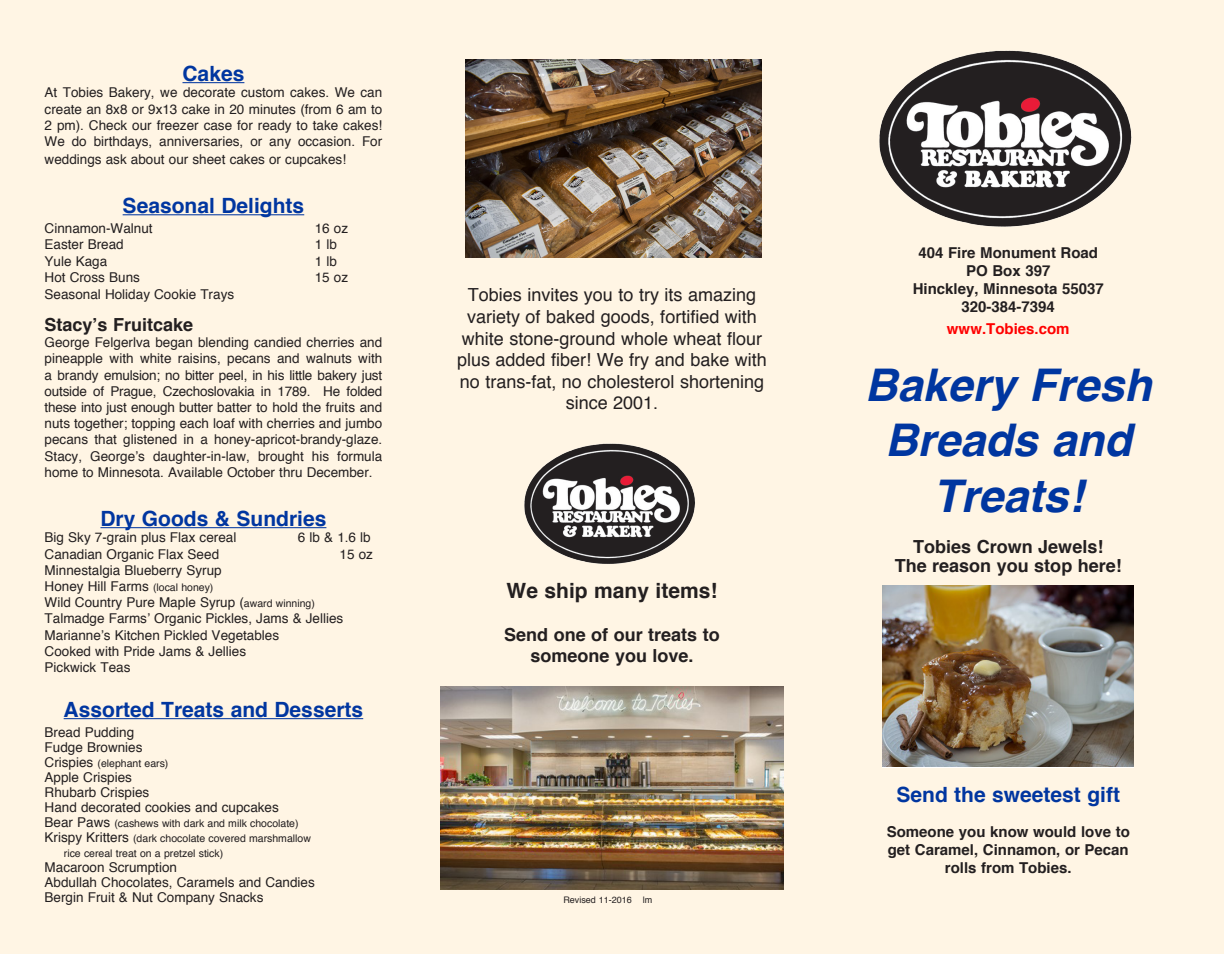
<style>
.page{position:relative;width:1224px;height:954px;background:#fff}
.page>*{position:absolute;margin:0;border:0;box-sizing:border-box;transform-origin:0 0}
.t1{font:italic 700 45px/55.5px "Helvetica";color:#0036a0;text-align:center}
.t2{font:700 21px "Helvetica";color:#0036a0}
.t3{font:700 21px "Helvetica";color:#231f20}
.t4{font:18px/21.6px "Helvetica";color:#231f20;text-align:center}
.t5{font:700 18px "Helvetica";color:#231f20}
.t6{font:700 15px "Helvetica";color:#231f20}
.t7{font:700 15px "Helvetica";color:#f00}
.t8{font:13.5px/16.2px "Helvetica";color:#231f20;text-align:justify}
.t9{font:10.5px "Helvetica";color:#231f20}
.t10{font:9px "Helvetica";color:#231f20}
.s1{font-size:10.5px}
.s2{font-size:13.5px}
</style>
<div class="page">
<div style="left:0;top:0;width:1223px;height:953px;background:#fff5e4"></div>
<hr style="left:182px;top:82px;width:62px;height:1px;background:#0036a0">
<hr style="left:123px;top:214px;width:181px;height:1px;background:#0036a0">
<hr style="left:100px;top:527px;width:226px;height:1px;background:#0036a0">
<hr style="left:64px;top:717px;width:299px;height:2px;background:#0036a0">
<img style="left:882px;top:585px;width:251px;height:181px">
<img style="left:441px;top:686px;width:342px;height:202px">
<img style="left:465px;top:59px;width:296px;height:198px">
<img style="left:524px;top:443px;width:171px;height:121px">
<img style="left:879px;top:50px;width:253px;height:177px">
<p class="t2" style="left:182px;top:57px;width:63px">Cakes</p>
<p class="t8" style="left:45px;top:85px;width:339px">At Tobies Bakery, we decorate custom cakes. We can create an 8x8 or 9x13 cake in 20 minutes (from 6 am to 2 pm). Check our freezer case for ready to take cakes!<br>We do birthdays, anniversaries, or any occasion. For</p>
<p class="t8" style="left:45px;top:151px;width:303px">weddings ask about our sheet cakes or cupcakes!</p>
<p class="t2" style="left:123px;top:189px;width:183px">Seasonal Delights</p>
<p class="t8" style="left:45px;top:220px;width:110px">Cinnamon-Walnut</p>
<p class="t8" style="left:315px;top:220px;width:35px">16 oz</p>
<p class="t8" style="left:45px;top:237px;width:81px">Easter Bread</p>
<p class="t8" style="left:315px;top:237px;width:24px">1 lb</p>
<p class="t8" style="left:45px;top:253px;width:64px">Yule Kaga</p>
<p class="t8" style="left:315px;top:253px;width:24px">1 lb</p>
<p class="t8" style="left:45px;top:270px;width:97px">Hot Cross Buns</p>
<p class="t8" style="left:315px;top:270px;width:35px">15 oz</p>
<p class="t8" style="left:45px;top:286px;width:191px">Seasonal Holiday Cookie Trays</p>
<p class="t5" style="left:45px;top:310px;width:150px">Stacy’s Fruitcake</p>
<p class="t8" style="left:45px;top:334px;width:339px">George Felgerlva began blending candied cherries and pineapple with white raisins, pecans and walnuts with a brandy emulsion; no bitter peel, in his little bakery just outside of Prague, Czechoslovakia in 1789. He folded these into just enough butter batter to hold the fruits and nuts together; topping each loaf with cherries and jumbo pecans that glistened in a honey-apricot-brandy-glaze.<br>Stacy, George’s daughter-in-law, brought his formula home to Minnesota. Available October thru December.</p>
<p class="t2" style="left:100px;top:501px;width:227px">Dry Goods &amp; Sundries</p>
<p class="t8" style="left:45px;top:529px;width:193px">Big Sky 7-grain plus Flax cereal</p>
<p class="t8" style="left:298px;top:529px;width:74px">6 lb &amp; 1.6 lb</p>
<p class="t8" style="left:45px;top:546px;width:176px">Canadian Organic Flax Seed</p>
<p class="t8" style="left:339px;top:546px;width:35px">15 oz</p>
<p class="t8" style="left:45px;top:562px;width:179px">Minnestalgia Blueberry Syrup</p>
<p class="t8" style="left:45px;top:578px;width:170px">Honey Hill Farms <span class="s1">(local honey)</span></p>
<p class="t8" style="left:45px;top:594px;width:272px">Wild Country Pure Maple Syrup (<span class="s1">award winning)</span></p>
<p class="t8" style="left:45px;top:610px;width:300px">Talmadge Farms’ Organic Pickles, Jams &amp; Jellies</p>
<p class="t8" style="left:45px;top:627px;width:236px">Marianne’s Kitchen Pickled Vegetables</p>
<p class="t8" style="left:45px;top:643px;width:203px">Cooked with Pride Jams &amp; Jellies</p>
<p class="t8" style="left:45px;top:659px;width:87px">Pickwick Teas</p>
<p class="t2" style="left:64px;top:692px;width:301px">Assorted Treats and Desserts</p>
<p class="t8" style="left:45px;top:723px;width:91px">Bread Pudding</p>
<p class="t8" style="left:45px;top:738px;width:99px">Fudge Brownies</p>
<p class="t9" style="left:45px;top:754px;width:125px"><span class="s2">Crispies</span> (elephant ears)</p>
<p class="t8" style="left:45px;top:768px;width:89px">Apple Crispies</p>
<p class="t8" style="left:45px;top:783px;width:106px">Rhubarb Crispies</p>
<p class="t8" style="left:45px;top:798px;width:236px">Hand decorated cookies and cupcakes</p>
<p class="t9" style="left:45px;top:814px;width:255px"><span class="s2">Bear Paws</span> (cashews with dark and milk chocolate)</p>
<p class="t9" style="left:45px;top:829px;width:268px"><span class="s2">Krispy Kritters</span> (dark chocolate covered marshmallow</p>
<p class="t9" style="left:64px;top:844px;width:161px">rice cereal treat on a pretzel stick)</p>
<p class="t8" style="left:45px;top:858px;width:134px">Macaroon Scrumption</p>
<p class="t8" style="left:45px;top:873px;width:272px">Abdullah Chocolates, Caramels and Candies</p>
<p class="t8" style="left:45px;top:888px;width:220px">Bergin Fruit &amp; Nut Company Snacks</p>
<p class="t4" style="left:467px;top:284px;width:290px">Tobies invites you to try its amazing</p>
<p class="t4" style="left:467px;top:306px;width:291px">variety of baked goods, fortified with</p>
<p class="t4" style="left:461px;top:328px;width:302px">white stone-ground whole wheat flour</p>
<p class="t4" style="left:457px;top:349px;width:311px">plus added fiber! We fry and bake with</p>
<p class="t4" style="left:459px;top:371px;width:306px">no trans-fat, no cholesterol shortening since 2001.</p>
<p class="t3" style="left:506px;top:573px;width:212px">We ship many items!</p>
<p class="t5" style="left:504px;top:619px;width:217px">Send one of our treats to</p>
<p class="t5" style="left:530px;top:641px;width:165px">someone you love.</p>
<p class="t10" style="left:563px;top:892px;width:90px">Revised 11-2016 lm</p>
<p class="t6" style="left:918px;top:241px;width:181px">404 Fire Monument Road</p>
<p class="t6" style="left:965px;top:259px;width:86px">PO Box 397</p>
<p class="t6" style="left:912px;top:277px;width:192px">Hinckley, Minnesota 55037</p>
<p class="t6" style="left:961px;top:295px;width:95px">320-384-7394</p>
<p class="t7" style="left:946px;top:316px;width:124px">www.Tobies.com</p>
<p class="t1" style="left:864px;top:357px;width:288px">Bakery Fresh</p>
<p class="t1" style="left:884px;top:412px;width:248px">Breads and<br>Treats!</p>
<p class="t5" style="left:913px;top:532px;width:192px">Tobies Crown Jewels!</p>
<p class="t5" style="left:894px;top:551px;width:229px">The reason you stop here!</p>
<p class="t2" style="left:896px;top:777px;width:225px">Send the sweetest gift</p>
<p class="t6" style="left:886px;top:818px;width:244px">Someone you know would love to</p>
<p class="t6" style="left:887px;top:836px;width:242px">get Caramel, Cinnamon, or Pecan</p>
<p class="t6" style="left:944px;top:854px;width:128px">rolls from Tobies.</p>
</div>
